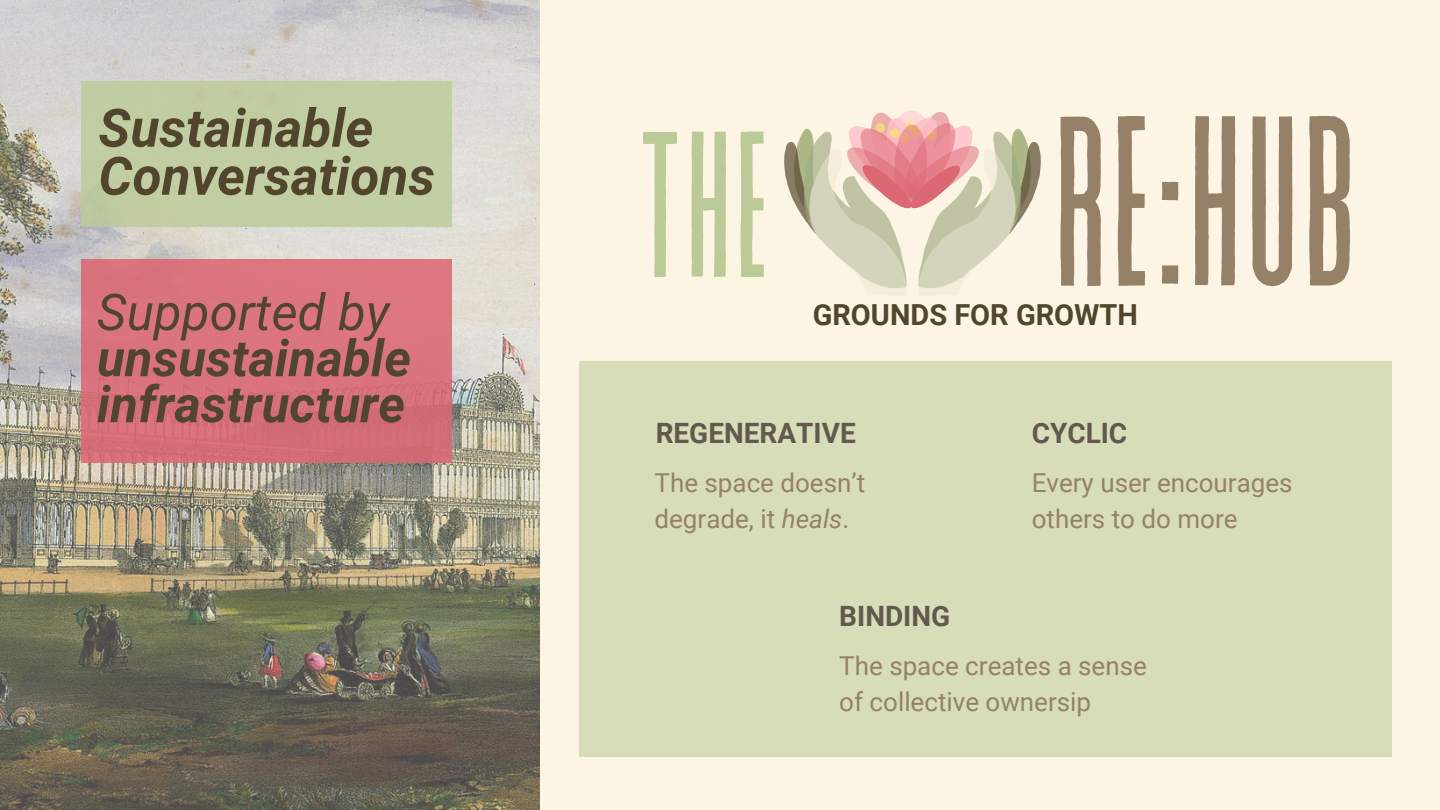
<style>
.page{position:relative;width:1440px;height:810px;background:#fcf5e4}
.page>*{position:absolute;margin:0;border:0;box-sizing:border-box;transform-origin:0 0}
.t1{font:241.6px "Revive 80 Tall";color:#948168}
.t2{font:207.2px "Revive 80 Tall";color:#bbcb97}
.t3{font:italic 700 53px/48px "Roboto";color:#52452d}
.t4{font:italic 700 50.8px/46px "Roboto";color:#52452d}
.t5{font:700 29px "Roboto";color:#52452d}
.t6{font:700 28px "Roboto";color:#62584d}
.t7{font:26px/36px "Roboto";color:#948168}
.s1{font-weight:400}
.s2{font-style:italic}
</style>
<div class="page">
<img style="left:784px;top:128px;width:59px;height:133px">
<img style="left:843px;top:113px;width:198px;height:182px">
<div style="left:579px;top:361px;width:812px;height:396px;background:#d8ddb9"></div>
<img style="left:0;top:0;width:540px;height:810px">
<div style="left:81px;top:81px;width:371px;height:145px;background:#c1cda3"></div>
<div style="left:81px;top:259px;width:371px;height:204px;background:#d9737e"></div>
<p class="t3" style="left:99px;top:105px;width:338px">Sustainable<br>Conversations</p>
<p class="t4" style="left:97px;top:290px;width:316px"><span class="s1">Supported by </span>unsustainable infrastructure</p>
<p class="t2" style="left:636px;top:99px;width:137px">THE</p>
<h4 class="t1" style="left:1052px;top:78px;width:308px">RE:HUB</h4>
<p class="t5" style="left:813px;top:298px;width:327px">GROUNDS FOR GROWTH</p>
<h2 class="t6" style="left:656px;top:417px;width:202px">REGENERATIVE</h2>
<h1 class="t7" style="left:655px;top:465px;width:212px">The space doesn’t degrade, it <span class="s2">heals</span>.</h1>
<p class="t6" style="left:839px;top:600px;width:112px">BINDING</p>
<p class="t6" style="left:1032px;top:417px;width:97px">CYCLIC</p>
<p class="t7" style="left:1032px;top:465px;width:262px">Every user encourages others to do more</p>
<p class="t7" style="left:839px;top:649px;width:309px">The space creates a sense of collective ownersip</p>
</div>
